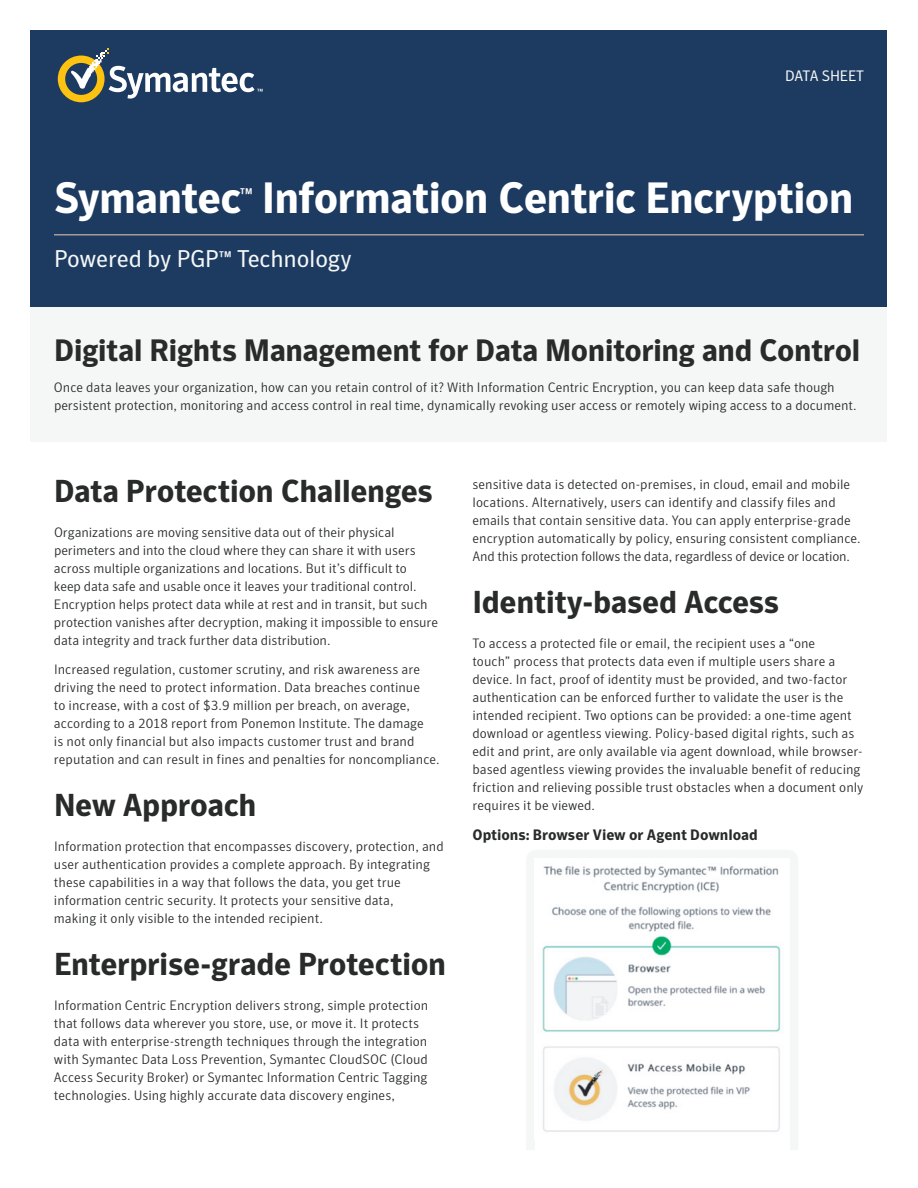
<style>
.page{position:relative;width:918px;height:1188px;background:#fff}
.page>*{position:absolute;margin:0;border:0;box-sizing:border-box;transform-origin:0 0}
.t1{font:700 43.5px "Symantec Sans";letter-spacing:-.02em;color:#fff}
.t2{font:700 31.5px "Symantec Sans";letter-spacing:-.015em;color:#282b2a}
.t3{font:700 30.75px "Symantec Sans";letter-spacing:-.02em;color:#282b2a}
.t4{font:24px "Symantec Sans";letter-spacing:-.01em;color:#f5f7f7}
.t5{font:700 15px "Symantec Sans";letter-spacing:-.005em;color:#282b2a}
.t6{font:15px "Symantec Sans";letter-spacing:-.01em;color:#f5f7f7}
.t7{font:300 13.5px/18px "Symantec Sans";color:#282b2a}
.s1{font-size:21px}
</style>
<div class="page">
<div style="left:31px;top:31px;width:856px;height:276px;background:#1d3b60"></div>
<svg style="left:58px;top:48px;width:205px;height:54px"></svg>
<hr style="left:54px;top:234px;width:810px;height:2px;background:#a79c95">
<div style="left:31px;top:307px;width:856px;height:135px;background:#f5f7f7"></div>
<img style="left:542px;top:866px;width:239px;height:266px">
<p class="t6" style="left:785px;top:67px;width:80px">DATA SHEET</p>
<h1 class="t1" style="left:54px;top:172px;width:801px">Symantec<sup>™</sup> Information Centric Encryption</h1>
<h3 class="t4" style="left:54px;top:245px;width:299px">Powered by PGP<span class="s1">™</span> Technology</h3>
<h3 class="t3" style="left:54px;top:332px;width:808px">Digital Rights Management for Data Monitoring and Control</h3>
<p class="t7" style="left:54px;top:379px;width:804px">Once data leaves your organization, how can you retain control of it? With Information Centric Encryption, you can keep data safe though persistent protection, monitoring and access control in real time, dynamically revoking user access or remotely wiping access to a document.</p>
<h2 class="t2" style="left:54px;top:472px;width:381px">Data Protection Challenges</h2>
<p class="t7" style="left:54px;top:524px;width:385px">Organizations are moving sensitive data out of their physical perimeters and into the cloud where they can share it with users across multiple organizations and locations. But it’s difficult to<br>keep data safe and usable once it leaves your traditional control.<br>Encryption helps protect data while at rest and in transit, but such protection vanishes after decryption, making it impossible to ensure data integrity and track further data distribution.</p>
<p class="t7" style="left:54px;top:660px;width:387px">Increased regulation, customer scrutiny, and risk awareness are driving the need to protect information. Data breaches continue<br>to increase, with a cost of $3.9 million per breach, on average, according to a 2018 report from Ponemon Institute. The damage<br>is not only financial but also impacts customer trust and brand reputation and can result in fines and penalties for noncompliance.</p>
<h2 class="t2" style="left:54px;top:786px;width:204px">New Approach</h2>
<p class="t7" style="left:54px;top:837px;width:391px">Information protection that encompasses discovery, protection, and user authentication provides a complete approach. By integrating these capabilities in a way that follows the data, you get true information centric security. It protects your sensitive data,<br>making it only visible to the intended recipient.</p>
<h2 class="t2" style="left:54px;top:945px;width:393px">Enterprise-grade Protection</h2>
<p class="t7" style="left:54px;top:996px;width:376px">Information Centric Encryption delivers strong, simple protection that follows data wherever you store, use, or move it. It protects data with enterprise-strength techniques through the integration with Symantec Data Loss Prevention, Symantec CloudSOC (Cloud Access Security Broker) or Symantec Information Centric Tagging technologies. Using highly accurate data discovery engines,</p>
<p class="t7" style="left:472px;top:476px;width:390px">sensitive data is detected on-premises, in cloud, email and mobile locations. Alternatively, users can identify and classify files and emails that contain sensitive data. You can apply enterprise-grade encryption automatically by policy, ensuring consistent compliance.<br>And this protection follows the data, regardless of device or location.</p>
<h2 class="t2" style="left:472px;top:583px;width:308px">Identity-based Access</h2>
<p class="t7" style="left:472px;top:635px;width:393px">To access a protected file or email, the recipient uses a “one<br>touch” process that protects data even if multiple users share a device. In fact, proof of identity must be provided, and two-factor authentication can be enforced further to validate the user is the intended recipient. Two options can be provided: a one-time agent download or agentless viewing. Policy-based digital rights, such as edit and print, are only available via agent download, while browser&shy;based agentless viewing provides the invaluable benefit of reducing friction and relieving possible trust obstacles when a document only requires it be viewed.</p>
<p class="t5" style="left:472px;top:826px;width:287px">Options: Browser View or Agent Download</p>
</div>
